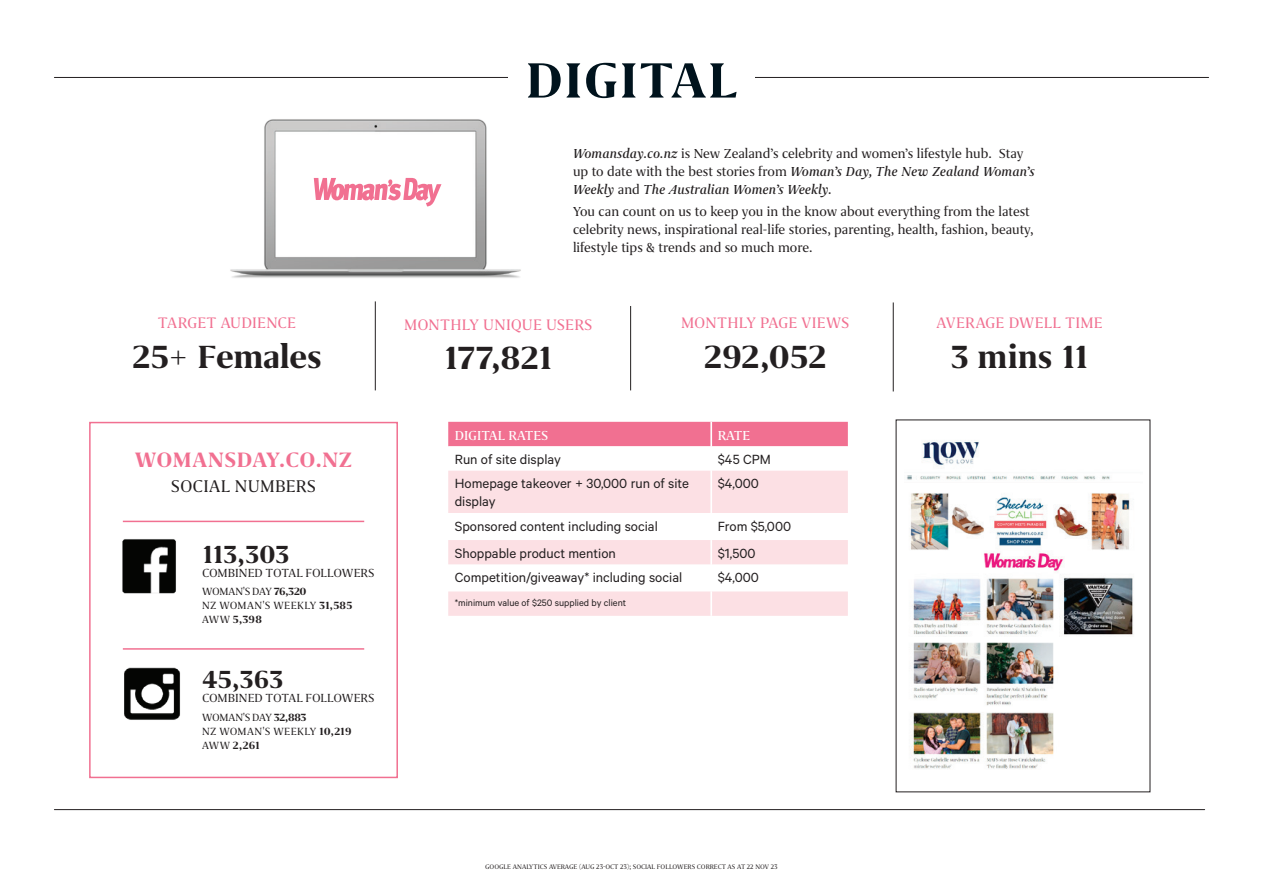
<style>
.page{position:relative;width:1263px;height:893px;background:#fff}
.page>*{position:absolute;margin:0;border:0;box-sizing:border-box;transform-origin:0 0}
.t1{font:700 57px "Grifo S";letter-spacing:.025em;color:#00131d}
.t2{font:700 36.9px "Grifo S";letter-spacing:-.01em;color:#231f20}
.t3{font:700 28.5px "Grifo S";letter-spacing:-.005em;color:#231f20}
.t4{font:700 24px "Grifo S";letter-spacing:.025em;color:#f17091}
.t5{font:19.5px "Grifo S";letter-spacing:.01em;color:#231f20}
.t6{font:17.55px "Grifo S";letter-spacing:.005em;color:#f17091}
.t7{font:15px/18px "Grifo S";color:#231f20}
.t8{font:15px/18px "Calibre";color:#231f20}
.t9{font:500 15px "Grifo S";color:#fff}
.t10{font:13.5px "Grifo S";letter-spacing:-.005em;color:#231f20}
.t11{font:12px/14px "Grifo S";letter-spacing:.01em;color:#231f20}
.t12{font:10.5px "Calibre";color:#231f20}
.t13{font:7.5px "Grifo S";color:#231f20}
.s1{font-weight:700}
.s2{font-weight:500;font-style:italic}
</style>
<div class="page">
<img style="left:909px;top:493px;width:224px;height:276px">
<img style="left:907px;top:440px;width:203px;height:41px">
<hr style="left:54px;top:809px;width:1151px;height:1px;background:#231f20">
<img style="left:230px;top:119px;width:291px;height:159px">
<svg style="left:314px;top:178px;width:127px;height:28px"></svg>
<hr style="left:54px;top:77px;width:1154px;height:1px;background:#231f20">
<div style="left:508px;top:54px;width:247px;height:64px;background:#fff"></div>
<div style="left:89px;top:422px;width:309px;height:356px;border:2px solid #f17091"></div>
<img style="left:122px;top:539px;width:54px;height:55px">
<img style="left:124px;top:667px;width:56px;height:53px">
<hr style="left:123px;top:521px;width:241px;height:1px;background:#f17091">
<hr style="left:375px;top:301px;width:1px;height:89px;background:#231f20">
<hr style="left:630px;top:306px;width:1px;height:84px;background:#231f20">
<hr style="left:893px;top:302px;width:1px;height:89px;background:#231f20">
<div style="left:448px;top:422px;width:400px;height:24px;background:#f17091"></div>
<svg style="left:448px;top:446px;width:400px;height:25px"></svg>
<svg style="left:448px;top:471px;width:400px;height:145px;fill:#fce0e4"></svg>
<hr style="left:710px;top:422px;width:2px;height:24px;background:#fff">
<hr style="left:710px;top:446px;width:2px;height:25px;background:#fff">
<hr style="left:710px;top:471px;width:2px;height:42px;background:#fff">
<hr style="left:710px;top:513px;width:2px;height:27px;background:#fff">
<hr style="left:710px;top:540px;width:2px;height:24px;background:#fff">
<hr style="left:710px;top:564px;width:2px;height:27px;background:#fff">
<hr style="left:710px;top:591px;width:2px;height:25px;background:#fff">
<hr style="left:123px;top:648px;width:241px;height:2px;background:#f17091">
<p class="t6" style="left:158px;top:313px;width:140px">TARGET AUDIENCE</p>
<h2 class="t2" style="left:133px;top:336px;width:190px">25+ Females</h2>
<h3 class="t4" style="left:135px;top:447px;width:219px">WOMANSDAY.CO.NZ</h3>
<h3 class="t5" style="left:171px;top:476px;width:147px">SOCIAL NUMBERS</h3>
<h3 class="t3" style="left:202px;top:538px;width:89px">113,303</h3>
<p class="t10" style="left:202px;top:565px;width:174px">COMBINED TOTAL FOLLOWERS</p>
<p class="t11" style="left:202px;top:584px;width:152px">WOMAN'S DAY <span class="s1">76,320<br></span>NZ WOMAN'S WEEKLY <span class="s1">31,585<br></span>AWW <span class="s1">5,398</span></p>
<h3 class="t3" style="left:202px;top:664px;width:83px">45,363</h3>
<p class="t10" style="left:202px;top:691px;width:174px">COMBINED TOTAL FOLLOWERS</p>
<p class="t11" style="left:202px;top:710px;width:151px">WOMAN'S DAY <span class="s1">32,883<br></span>NZ WOMAN'S WEEKLY <span class="s1">10,219<br></span>AWW <span class="s1">2,261</span></p>
<h1 class="t1" style="left:526px;top:49px;width:213px">DIGITAL</h1>
<p class="t7" style="left:573px;top:144px;width:463px"><span class="s2">Womansday.co.nz</span> is New Zealand’s celebrity and women’s lifestyle hub. Stay up to date with the best stories from <span class="s2">Woman’s Day, The New Zealand Woman’s<br>Weekly</span> and <span class="s2">The Australian Women’s Weekly.</span></p>
<p class="t7" style="left:573px;top:202px;width:462px">You can count on us to keep you in the know about everything from the latest celebrity news, inspirational real-life stories, parenting, health, fashion, beauty, lifestyle tips &amp; trends and so much more.</p>
<p class="t6" style="left:404px;top:315px;width:190px">MONTHLY UNIQUE USERS</p>
<h2 class="t2" style="left:444px;top:338px;width:111px">177,821</h2>
<p class="t6" style="left:681px;top:313px;width:170px">MONTHLY PAGE VIEWS</p>
<h2 class="t2" style="left:704px;top:336px;width:124px">292,052</h2>
<p class="t9" style="left:455px;top:427px;width:95px">DIGITAL RATES</p>
<p class="t9" style="left:718px;top:427px;width:34px">RATE</p>
<p class="t8" style="left:455px;top:450px;width:108px">Run of site display</p>
<p class="t8" style="left:718px;top:450px;width:55px">$45 CPM</p>
<p class="t8" style="left:455px;top:474px;width:236px">Homepage takeover + 30,000 run of site display</p>
<p class="t8" style="left:718px;top:474px;width:43px">$4,000</p>
<p class="t8" style="left:455px;top:517px;width:205px">Sponsored content including social</p>
<p class="t8" style="left:718px;top:517px;width:75px">From $5,000</p>
<p class="t8" style="left:455px;top:544px;width:163px">Shoppable product mention</p>
<p class="t8" style="left:718px;top:544px;width:39px">$1,500</p>
<p class="t8" style="left:455px;top:568px;width:229px">Competition/giveaway* including social</p>
<p class="t8" style="left:718px;top:568px;width:43px">$4,000</p>
<p class="t12" style="left:455px;top:596px;width:173px">*minimum value of $250 supplied by client</p>
<p class="t6" style="left:936px;top:313px;width:168px">AVERAGE DWELL TIME</p>
<h2 class="t2" style="left:950px;top:336px;width:140px">3 mins 11</h2>
<p class="t13" style="left:485px;top:862px;width:294px">GOOGLE ANALYTICS AVERAGE (AUG 23-OCT 23); SOCIAL FOLLOWERS CORRECT AS AT 22 NOV 23</p>
</div>
